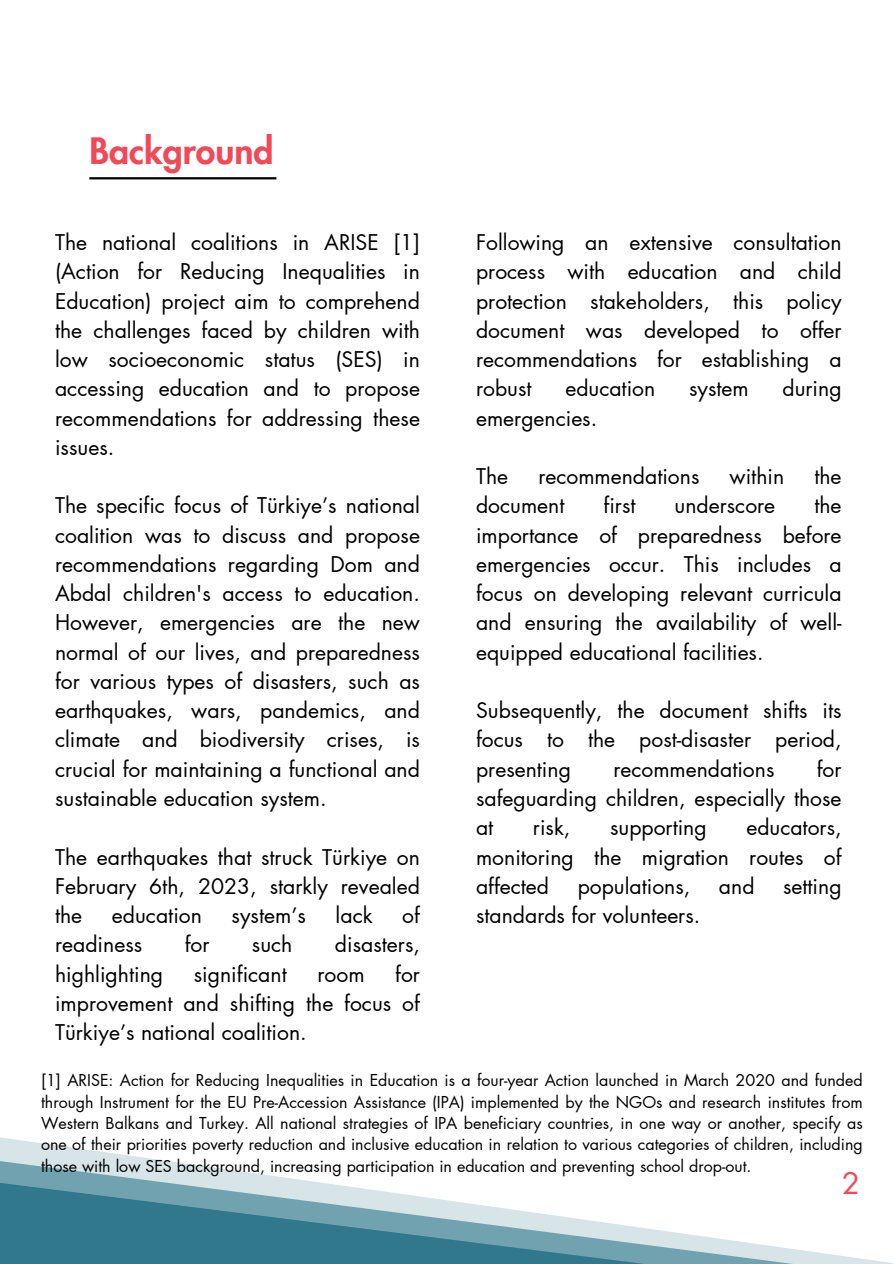
<style>
.page{position:relative;width:893px;height:1264px;background:#fff}
.page>*{position:absolute;margin:0;border:0;box-sizing:border-box;transform-origin:0 0}
.t1{font:800 35.55px "Futura LT Pro";color:#f14958}
.t2{font:29.55px "Futura LT Pro";color:#f14958}
.t3{font:21.15px/29.2px "Futura LT Pro";color:#000;text-align:justify}
.t4{font:16.05px/21.3px "Futura LT Pro";color:#000;text-align:justify}
</style>
<div class="page">
<svg style="left:0;top:1137px;width:891px;height:126px"></svg>
<hr style="left:89px;top:177px;width:187px;height:2px;background:#000">
<h2 class="t1" style="left:89px;top:134px;width:186px">Background</h2>
<h2 class="t3" style="left:55px;top:228px;width:366px">The national coalitions in ARISE [1] (Action for Reducing Inequalities in Education) project aim to comprehend the challenges faced by children with low socioeconomic status (SES) in accessing education and to propose recommendations for addressing these issues.</h2>
<h2 class="t3" style="left:55px;top:492px;width:366px">The specific focus of Türkiye’s national coalition was to discuss and propose recommendations regarding Dom and Abdal children's access to education.<br>However, emergencies are the new normal of our lives, and preparedness for various types of disasters, such as earthquakes, wars, pandemics, and climate and biodiversity crises, is crucial for maintaining a functional and sustainable education system.</h2>
<h2 class="t3" style="left:55px;top:843px;width:366px">The earthquakes that struck Türkiye on February 6th, 2023, starkly revealed the</h2>
<h2 class="t3" style="left:112px;top:901px;width:92px">education</h2>
<h2 class="t3" style="left:231px;top:901px;width:76px">system’s</h2>
<h2 class="t3" style="left:335px;top:901px;width:39px">lack</h2>
<h2 class="t3" style="left:402px;top:901px;width:19px">of</h2>
<h2 class="t3" style="left:55px;top:930px;width:89px">readiness</h2>
<h2 class="t3" style="left:185px;top:930px;width:26px">for</h2>
<h2 class="t3" style="left:252px;top:930px;width:42px">such</h2>
<h2 class="t3" style="left:335px;top:930px;width:87px">disasters,</h2>
<h2 class="t3" style="left:55px;top:960px;width:110px">highlighting</h2>
<h2 class="t3" style="left:194px;top:960px;width:94px">significant</h2>
<h2 class="t3" style="left:317px;top:960px;width:49px">room</h2>
<h2 class="t3" style="left:55px;top:960px;width:366px;text-indent:340px">for improvement and shifting the focus of Türkiye’s national coalition.</h2>
<h2 class="t3" style="left:476px;top:228px;width:367px">Following an extensive consultation process with education and child protection stakeholders, this policy document was developed to offer recommendations for establishing a robust</h2>
<h2 class="t3" style="left:565px;top:375px;width:91px">education</h2>
<h2 class="t3" style="left:689px;top:375px;width:61px">system</h2>
<h2 class="t3" style="left:782px;top:375px;width:61px">during</h2>
<h2 class="t3" style="left:476px;top:404px;width:123px">emergencies.</h2>
<h2 class="t3" style="left:476px;top:462px;width:34px">The</h2>
<h2 class="t3" style="left:538px;top:462px;width:163px">recommendations</h2>
<h2 class="t3" style="left:729px;top:462px;width:56px">within</h2>
<h2 class="t3" style="left:814px;top:462px;width:29px">the</h2>
<h2 class="t3" style="left:476px;top:492px;width:90px">document</h2>
<h2 class="t3" style="left:603px;top:492px;width:33px">first</h2>
<h2 class="t3" style="left:674px;top:492px;width:102px">underscore</h2>
<h2 class="t3" style="left:476px;top:492px;width:367px;text-indent:338px">the importance of preparedness before emergencies occur. This includes a focus on developing relevant curricula and ensuring the availability of well&shy;equipped educational facilities.</h2>
<p class="t3" style="left:476px;top:696px;width:367px">Subsequently, the document shifts its focus to the post-disaster period, presenting</p>
<p class="t3" style="left:476px;top:755px;width:367px;text-indent:341px">for safeguarding children, especially those at</p>
<p class="t3" style="left:613px;top:755px;width:163px">recommendations</p>
<p class="t3" style="left:476px;top:813px;width:367px;text-indent:270px">educators, monitoring the migration routes of affected</p>
<p class="t3" style="left:533px;top:813px;width:39px">risk,</p>
<p class="t3" style="left:610px;top:813px;width:98px">supporting</p>
<p class="t3" style="left:577px;top:872px;width:114px">populations,</p>
<p class="t3" style="left:719px;top:872px;width:37px">and</p>
<p class="t3" style="left:783px;top:872px;width:60px">setting</p>
<p class="t3" style="left:476px;top:901px;width:226px">standards for volunteers.</p>
<p class="t4" style="left:41px;top:1070px;width:823px">[1] ARISE: Action for Reducing Inequalities in Education is a four-year Action launched in March 2020 and funded through Instrument for the EU Pre-Accession Assistance (IPA) implemented by the NGOs and research institutes from Western Balkans and Turkey. All national strategies of IPA beneficiary countries, in one way or another, specify as one of their priorities poverty reduction and inclusive education in relation to various categories of children, including those with low SES background, increasing participation in education and preventing school drop-out.</p>
<h1 class="t2" style="left:841px;top:1169px;width:20px">2</h1>
</div>
